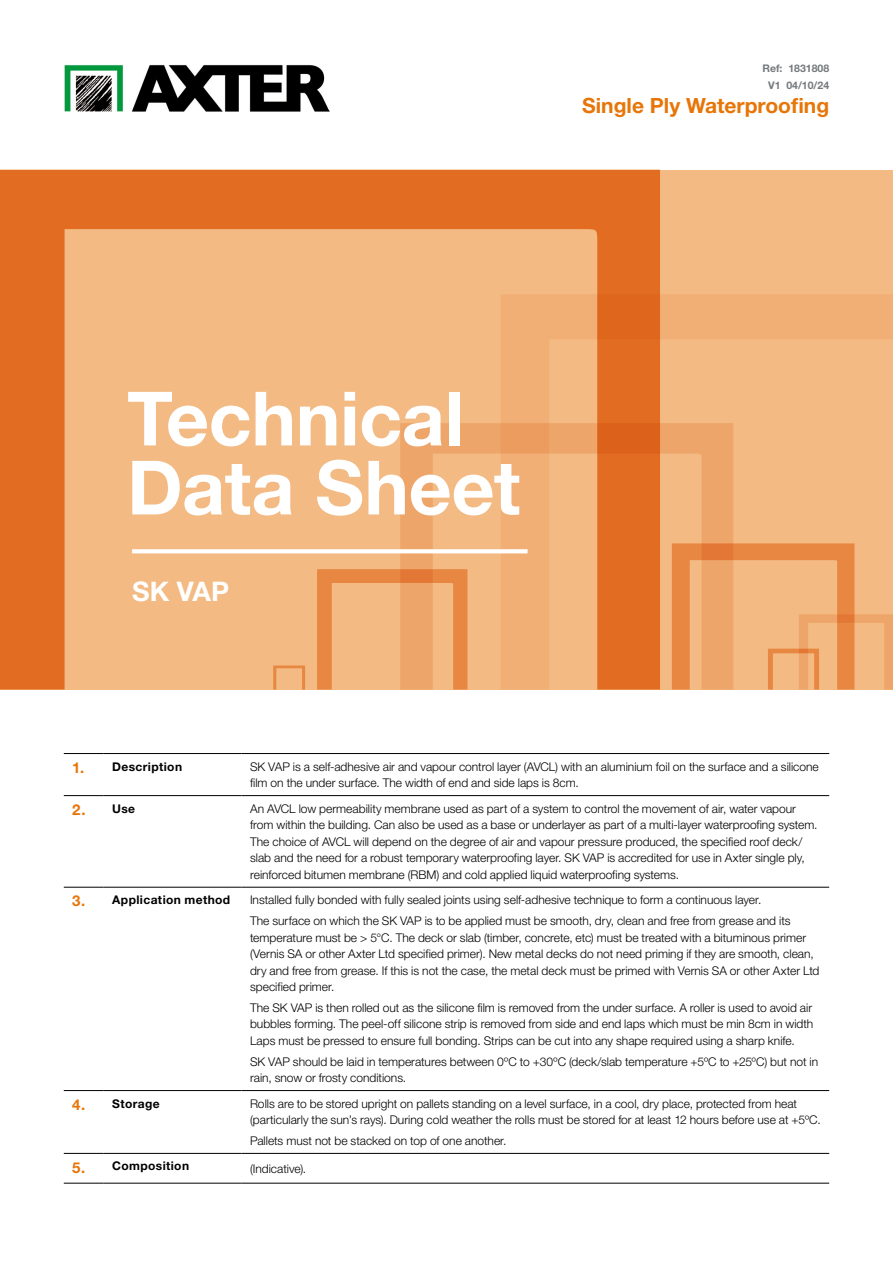
<style>
.page{position:relative;width:893px;height:1263px;background:#fff}
.page>*{position:absolute;margin:0;border:0;box-sizing:border-box;transform-origin:0 0}
.t1{font:700 75px/69px "Helvetica Neue LT Std";letter-spacing:-.005em;color:#fff}
.t2{font:700 27px "Helvetica Neue LT Std";color:#fff}
.t3{font:700 21px "Helvetica Neue LT Std";color:#e87507}
.t4{font:300 12px/16.5px "Helvetica Neue LT Std";color:#000}
.t5{font:700 12px "Helvetica Neue LT Std";letter-spacing:.03em;color:#000}
.t6{font:700 10.5px/17px "Helvetica Neue LT Std";color:#73797c;text-align:center}
.s1{font-size:15px;color:#e87507}
</style>
<div class="page">
<div style="left:0;top:170px;width:893px;height:519px;background:#f3ba83"></div>
<svg style="left:0;top:170px;width:660px;height:519px"></svg>
<svg style="left:501px;top:294px;width:392px;height:395px"></svg>
<svg style="left:273px;top:665px;width:32px;height:24px"></svg>
<svg style="left:132px;top:549px;width:396px;height:4px;background:#fefbf8"></svg>
<hr style="left:64px;top:795px;width:40px;height:1px;background:#000">
<hr style="left:104px;top:795px;width:138px;height:1px;background:#000">
<hr style="left:242px;top:795px;width:587px;height:1px;background:#000">
<hr style="left:64px;top:887px;width:40px;height:1px;background:#000">
<hr style="left:104px;top:887px;width:138px;height:1px;background:#000">
<hr style="left:242px;top:887px;width:587px;height:1px;background:#000">
<hr style="left:64px;top:1090px;width:40px;height:1px;background:#000">
<hr style="left:104px;top:1090px;width:138px;height:1px;background:#000">
<hr style="left:242px;top:1090px;width:587px;height:1px;background:#000">
<hr style="left:64px;top:1153px;width:40px;height:1px;background:#000">
<hr style="left:104px;top:1153px;width:138px;height:1px;background:#000">
<hr style="left:242px;top:1153px;width:587px;height:1px;background:#000">
<hr style="left:64px;top:1183px;width:40px;height:1px;background:#000">
<hr style="left:104px;top:1183px;width:138px;height:1px;background:#000">
<hr style="left:242px;top:1183px;width:587px;height:1px;background:#000">
<hr style="left:64px;top:753px;width:40px;height:1px;background:#000">
<hr style="left:104px;top:753px;width:138px;height:1px;background:#000">
<hr style="left:242px;top:753px;width:587px;height:1px;background:#000">
<img style="left:64px;top:64px;width:266px;height:47px">
<p class="t6" style="left:762px;top:59px;width:68px">Ref: 1831808<br>V1 04/10/24</p>
<h3 class="t3" style="left:582px;top:92px;width:248px">Single Ply Waterproofing</h3>
<h1 class="t1" style="left:127px;top:383px;width:395px">Technical<br>Data Sheet</h1>
<h2 class="t2" style="left:132px;top:574px;width:99px">SK VAP</h2>
<p class="t5" style="left:72px;top:759px;width:111px"><span class="s1">1.</span> Description</p>
<p class="t4" style="left:250px;top:758px;width:570px">SK VAP is a self-adhesive air and vapour control layer (AVCL) with an aluminium foil on the surface and a silicone film on the under surface. The width of end and side laps is 8cm.</p>
<p class="t5" style="left:72px;top:801px;width:64px"><span class="s1">2.</span> Use</p>
<p class="t4" style="left:250px;top:800px;width:569px">An AVCL low permeability membrane used as part of a system to control the movement of air, water vapour from within the building. Can also be used as a base or underlayer as part of a multi-layer waterproofing system.<br>The choice of AVCL will depend on the degree of air and vapour pressure produced, the specified roof deck/ slab and the need for a robust temporary waterproofing layer. SK VAP is accredited for use in Axter single ply, reinforced bitumen membrane (RBM) and cold applied liquid waterproofing systems.</p>
<p class="t5" style="left:72px;top:892px;width:159px"><span class="s1">3.</span> Application method</p>
<p class="t4" style="left:250px;top:889px;width:542px;line-height:20.7px">Installed fully bonded with fully sealed joints using self-adhesive technique to form a continuous layer.<br>The surface on which the SK VAP is to be applied must be smooth, dry, clean and free from grease and its</p>
<p class="t4" style="left:250px;top:929px;width:571px">temperature must be &gt; 5°C. The deck or slab (timber, concrete, etc) must be treated with a bituminous primer (Vernis SA or other Axter Ltd specified primer). New metal decks do not need priming if they are smooth, clean, dry and free from grease. If this is not the case, the metal deck must be primed with Vernis SA or other Axter Ltd specified primer.</p>
<p class="t4" style="left:250px;top:999px;width:565px;text-align:justify">The SK VAP is then rolled out as the silicone film is removed from the under surface. A roller is used to avoid air bubbles forming. The peel-off silicone strip is removed from side and end laps which must be min 8cm in width Laps must be pressed to ensure full bonding. Strips can be cut into any shape required using a sharp knife.</p>
<p class="t4" style="left:250px;top:1053px;width:570px">SK VAP should be laid in temperatures between 0ºC to +30ºC (deck/slab temperature +5ºC to +25ºC) but not in rain, snow or frosty conditions.</p>
<p class="t5" style="left:72px;top:1096px;width:89px"><span class="s1">4.</span> Storage</p>
<p class="t4" style="left:250px;top:1095px;width:572px">Rolls are to be stored upright on pallets standing on a level surface, in a cool, dry place, protected from heat (particularly the sun’s rays). During cold weather the rolls must be stored for at least 12 hours before use at +5ºC.</p>
<p class="t4" style="left:250px;top:1132px;width:258px">Pallets must not be stacked on top of one another.</p>
<p class="t5" style="left:72px;top:1159px;width:118px"><span class="s1">5.</span> Composition</p>
<p class="t4" style="left:250px;top:1160px;width:58px">(Indicative).</p>
</div>
